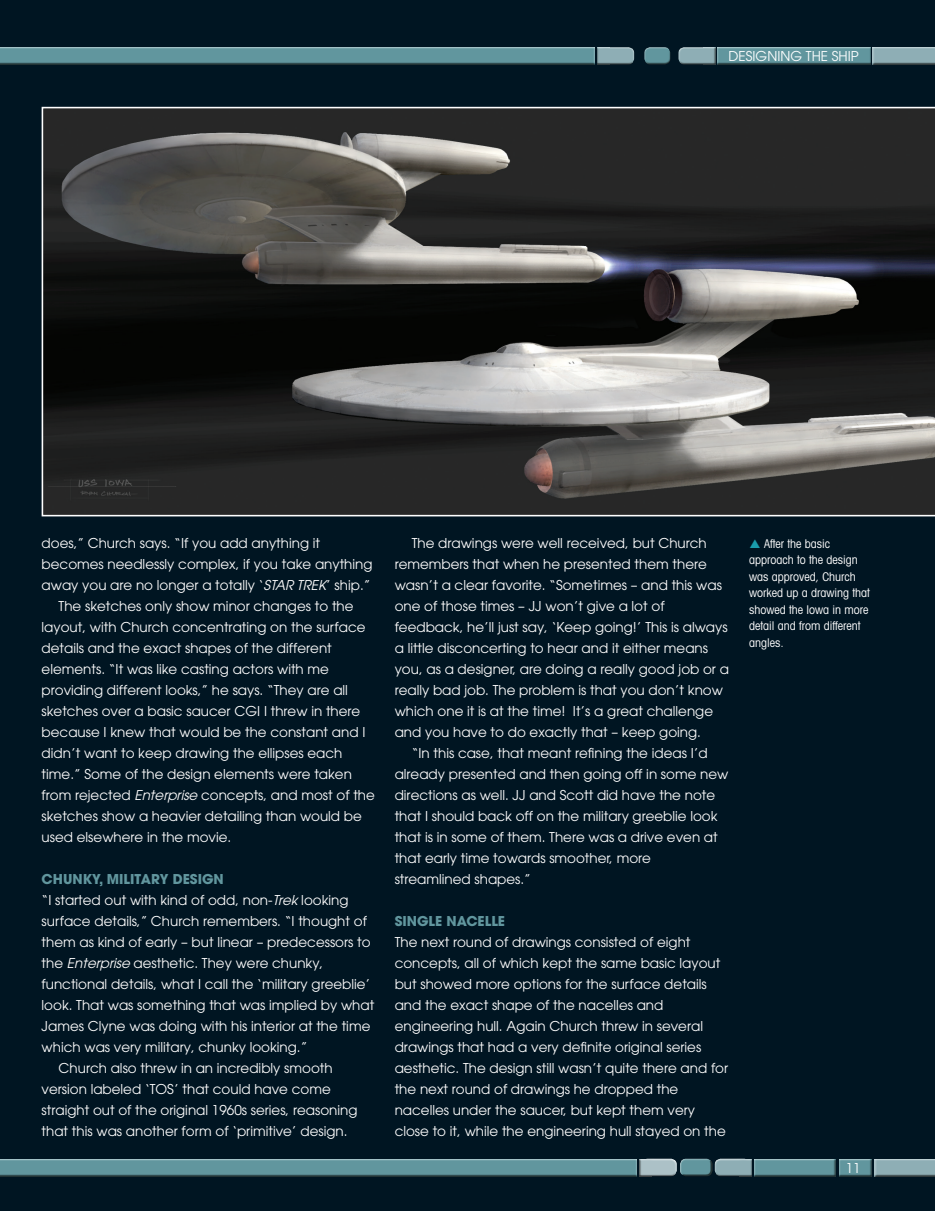
<style>
.page{position:relative;width:935px;height:1211px;background:#001522}
.page>*{position:absolute;margin:0;border:0;box-sizing:border-box;transform-origin:0 0}
.t1{font:13.5px/21px "Avant Garde LT";color:#fff}
.t2{font:700 13.5px "Avant Garde";color:#61969e}
.t3{font:condensed 12px/16.5px "Avant Garde LT";color:#fff}
.s1{font-style:italic}
</style>
<div class="page">
<div style="left:713px;top:1158px;width:40px;height:18px;background:#231f20;opacity:.75"></div>
<div style="left:753px;top:1158px;width:84px;height:18px;background:#231f20;opacity:.75"></div>
<div style="left:838px;top:1158px;width:35px;height:18px;background:#231f20;opacity:.75"></div>
<div style="left:874px;top:1158px;width:61px;height:18px;background:#231f20;opacity:.75"></div>
<div style="left:638px;top:1158px;width:40px;height:18px;background:#231f20;opacity:.75"></div>
<div style="left:0;top:1158px;width:637px;height:18px;background:#231f20;opacity:.75"></div>
<div style="left:679px;top:1158px;width:32px;height:18px;background:#fff;opacity:.75"></div>
<div style="left:681px;top:1158px;width:34px;height:20px;background:#231f20;opacity:.75"></div>
<div style="left:716px;top:46px;width:156px;height:19px;background:#231f20;opacity:.75"></div>
<div style="left:871px;top:46px;width:64px;height:19px;background:#231f20;opacity:.75"></div>
<div style="left:0;top:46px;width:595px;height:19px;background:#231f20;opacity:.75"></div>
<div style="left:643px;top:45px;width:29px;height:18px;background:#fff;opacity:.75"></div>
<div style="left:643px;top:49px;width:30px;height:16px;background:#231f20;opacity:.75"></div>
<div style="left:676px;top:46px;width:40px;height:19px;background:#231f20;opacity:.75"></div>
<div style="left:596px;top:46px;width:40px;height:19px;background:#231f20;opacity:.75"></div>
<svg style="left:42px;top:107px;width:893px;height:409px;background:#403f3f"></svg>
<p class="t1" style="left:728px;top:46px;width:132px">DESIGNING THE SHIP</p>
<p class="t1" style="left:42px;top:532px;width:332px">does,” Church says. “If you add anything it becomes needlessly complex, if you take anything away you are no longer a totally ‘<span class="s1">Star</span></p>
<p class="t1" style="left:297px;top:574px;width:75px"><span class="s1">Trek</span>’ ship.”</p>
<p class="t1" style="left:59px;top:595px;width:296px">The sketches only show minor changes to the</p>
<p class="t1" style="left:42px;top:616px;width:325px">layout, with Church concentrating on the surface</p>
<p class="t1" style="left:42px;top:637px;width:292px">details and the exact shapes of the different</p>
<p class="t1" style="left:42px;top:658px;width:289px">elements. “It was like casting actors with me</p>
<p class="t1" style="left:42px;top:679px;width:308px">providing different looks,” he says. “They are all</p>
<p class="t1" style="left:42px;top:700px;width:320px">sketches over a basic saucer CGI I threw in there</p>
<p class="t1" style="left:42px;top:721px;width:325px">because I knew that would be the constant and I</p>
<p class="t1" style="left:42px;top:742px;width:302px">didn’t want to keep drawing the ellipses each</p>
<p class="t1" style="left:42px;top:763px;width:312px">time.” Some of the design elements were taken</p>
<p class="t1" style="left:42px;top:784px;width:335px">from rejected <span class="s1">Enterprise</span> concepts, and most of the</p>
<p class="t1" style="left:42px;top:805px;width:322px">sketches show a heavier detailing than would be</p>
<p class="t1" style="left:42px;top:826px;width:191px">used elsewhere in the movie.</p>
<p class="t2" style="left:42px;top:870px;width:141px">CHUNKY, MILITARY DESIGN</p>
<p class="t1" style="left:42px;top:889px;width:308px">“I started out with kind of odd, non-<span class="s1">Trek</span> looking</p>
<p class="t1" style="left:42px;top:910px;width:327px">surface details,” Church remembers. “I thought of</p>
<p class="t1" style="left:42px;top:931px;width:330px">them as kind of early – but linear – predecessors to</p>
<p class="t1" style="left:42px;top:952px;width:283px">the <span class="s1">Enterprise</span> aesthetic. They were chunky,</p>
<p class="t1" style="left:42px;top:973px;width:330px">functional details, what I call the ‘military greeblie’</p>
<p class="t1" style="left:42px;top:994px;width:334px">look. That was something that was implied by what</p>
<p class="t1" style="left:42px;top:1015px;width:330px">James Clyne was doing with his interior at the time</p>
<p class="t1" style="left:42px;top:1036px;width:267px">which was very military, chunky looking.”</p>
<p class="t1" style="left:59px;top:1057px;width:275px">Church also threw in an incredibly smooth</p>
<p class="t1" style="left:42px;top:1078px;width:291px">version labeled ‘TOS’ that could have come</p>
<p class="t1" style="left:42px;top:1099px;width:317px">straight out of the original 1960s series, reasoning</p>
<p class="t1" style="left:42px;top:1120px;width:307px">that this was another form of ‘primitive’ design.</p>
<p class="t1" style="left:412px;top:532px;width:296px">The drawings were well received, but Church</p>
<p class="t1" style="left:395px;top:553px;width:314px">remembers that when he presented them there</p>
<p class="t1" style="left:395px;top:574px;width:329px">wasn’t a clear favorite. “Sometimes – and this was</p>
<p class="t1" style="left:395px;top:595px;width:271px">one of those times – JJ won’t give a lot of</p>
<p class="t1" style="left:395px;top:616px;width:334px">feedback, he’ll just say, ‘Keep going!’ This is always</p>
<p class="t1" style="left:395px;top:637px;width:315px">a little disconcerting to hear and it either means</p>
<p class="t1" style="left:395px;top:658px;width:336px">you, as a designer, are doing a really good job or a</p>
<p class="t1" style="left:395px;top:679px;width:330px">really bad job. The problem is that you don’t know</p>
<p class="t1" style="left:395px;top:700px;width:320px">which one it is at the time! It’s a great challenge</p>
<p class="t1" style="left:395px;top:721px;width:308px">and you have to do exactly that – keep going.</p>
<p class="t1" style="left:412px;top:742px;width:297px">“In this case, that meant refining the ideas I’d</p>
<p class="t1" style="left:395px;top:763px;width:335px">already presented and then going off in some new</p>
<p class="t1" style="left:395px;top:784px;width:322px">directions as well. JJ and Scott did have the note</p>
<p class="t1" style="left:395px;top:805px;width:324px">that I should back off on the military greeblie look</p>
<p class="t1" style="left:395px;top:826px;width:324px">that is in some of them. There was a drive even at</p>
<p class="t1" style="left:395px;top:847px;width:258px">that early time towards smoother, more</p>
<p class="t1" style="left:395px;top:868px;width:138px">streamlined shapes.”</p>
<p class="t2" style="left:395px;top:912px;width:112px">SINGLE NACELLE</p>
<p class="t1" style="left:395px;top:931px;width:335px">The next round of drawings consisted of eight concepts, all of which kept the same basic layout but showed more options for the surface details and the exact shape of the nacelles and engineering hull. Again Church threw in several drawings that had a very definite original series aesthetic. The design still wasn’t quite there and for the next round of drawings he dropped the nacelles under the saucer, but kept them very close to it, while the engineering hull stayed on the</p>
<p class="t3" style="left:749px;top:535px;width:122px;text-indent:15px">After the basic approach to the design was approved, Church worked up a drawing that showed the Iowa in more detail and from different angles.</p>
<p class="t1" style="left:845px;top:1157px;width:16px">131</p>
</div>
